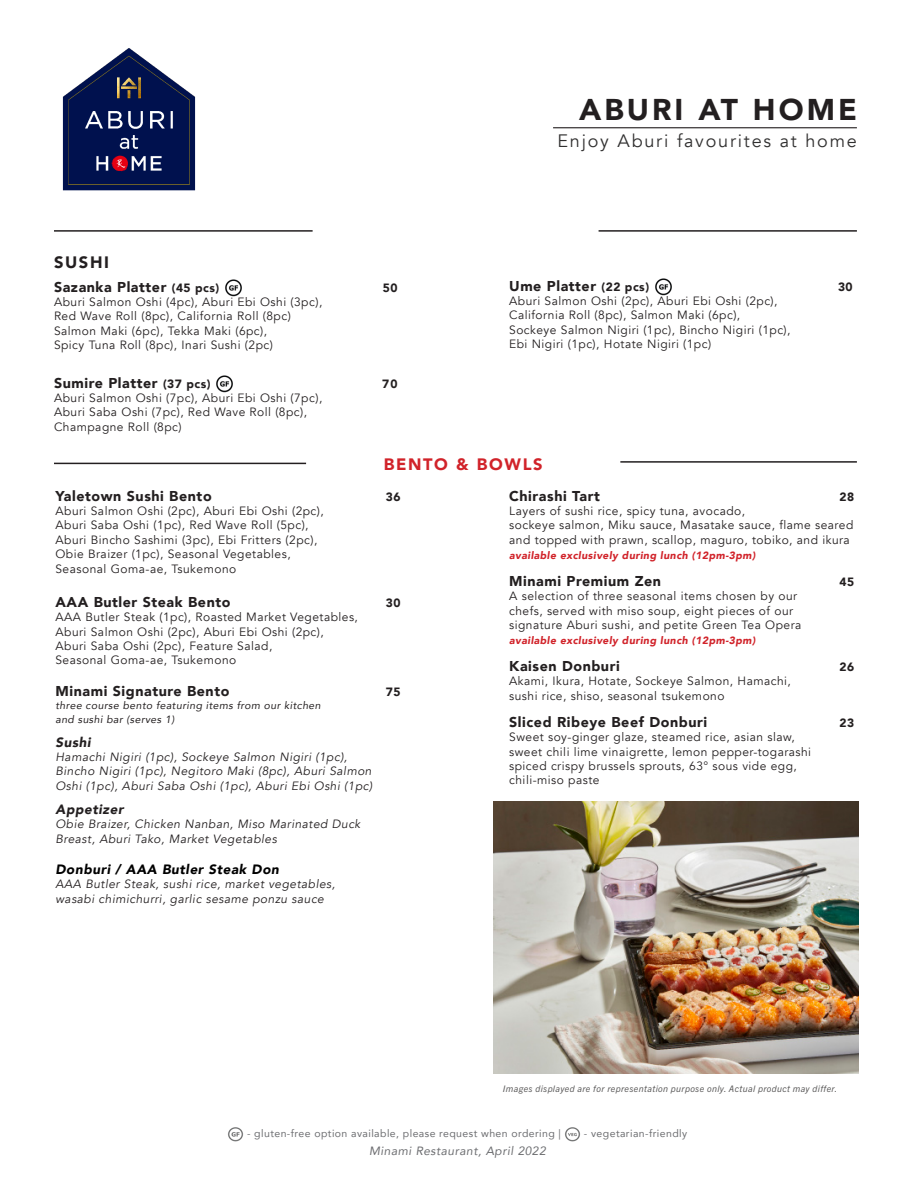
<style>
.page{position:relative;width:918px;height:1188px;background:#fff}
.page>*{position:absolute;margin:0;border:0;box-sizing:border-box;transform-origin:0 0}
.t1{font:900 30px "Avenir";letter-spacing:.1em;color:#231f20}
.t2{font:18px "Avenir";letter-spacing:.1em;color:#313030}
.Category_Name{font:900 16.5px "Avenir";letter-spacing:.1em;color:#d1232a}
.Category_Name-2{font:900 16.5px "Avenir";letter-spacing:.1em;color:#231f20}
.Bento__2{font:900 14.25px "Avenir";letter-spacing:.04em;color:#231f20}
.Category_Name-3{font:900 14.25px "Avenir";letter-spacing:.04em;color:#231f20}
.Menu_Item{font:italic 900 13.5px "Avenir";letter-spacing:.04em;color:#000}
.Menu_Item-2{font:italic 900 13.5px "Avenir";letter-spacing:.04em;color:#231f20}
.Menu_Item-3{font:12px/14.4px "Avenir";letter-spacing:.04em;color:#231f20}
.Item_Description{font:12px/14.4px "Avenir";letter-spacing:.04em;color:#231f20}
.Menu_Item-4{font:italic 12px/14.4px "Avenir";letter-spacing:.04em;color:#231f20}
.t3{font:italic 12px "Avenir";letter-spacing:.04em;color:#6c6d70}
.Bento__2-2{font:900 12px "Avenir";letter-spacing:.04em;color:#231f20}
.Category_Name-4{font:900 12px "Avenir";color:#231f20}
.Menu_Item-5{font:italic 900 10.5px "Avenir";letter-spacing:.04em;color:#d1232a}
.t4{font:10.5px "Avenir";letter-spacing:.04em;color:#6c6d70}
.Menu_Item-6{font:italic 10.5px "Avenir";letter-spacing:.04em;color:#231f20}
.Cat_Description{font:italic 9px "Trade Gothic Next LT Pro";letter-spacing:.04em;color:#5f5e5e}
.s1{font-size:12px}
</style>
<div class="page">
<img style="left:228px;top:1127px;width:15px;height:15px">
<img style="left:565px;top:1127px;width:15px;height:15px">
<hr style="left:599px;top:230px;width:258px;height:2px;background:#231f20">
<hr style="left:54px;top:230px;width:259px;height:2px;background:#231f20">
<img style="left:225px;top:279px;width:17px;height:17px">
<img style="left:216px;top:375px;width:17px;height:17px">
<img style="left:655px;top:278px;width:17px;height:17px">
<hr style="left:620px;top:461px;width:237px;height:2px;background:#231f20">
<hr style="left:54px;top:463px;width:252px;height:1px;background:#231f20">
<img style="left:494px;top:801px;width:364px;height:272px">
<hr style="left:553px;top:127px;width:304px;height:1px;background:#231f20">
<img style="left:62px;top:48px;width:134px;height:143px">
<p class="Category_Name-2" style="left:54px;top:248px;width:57px">SUSHI</p>
<p class="Category_Name-3" style="left:54px;top:275px;width:167px">Sazanka Platter <span class="s1">(45 pcs)</span></p>
<p class="Category_Name-4" style="left:383px;top:277px;width:16px">50</p>
<p class="Item_Description" style="left:54px;top:295px;width:270px">Aburi Salmon Oshi (4pc), Aburi Ebi Oshi (3pc),</p>
<p class="Item_Description" style="left:54px;top:309px;width:238px">Red Wave Roll (8pc), California Roll (8pc)</p>
<p class="Item_Description" style="left:54px;top:324px;width:215px">Salmon Maki (6pc), Tekka Maki (6pc),</p>
<p class="Item_Description" style="left:54px;top:338px;width:220px">Spicy Tuna Roll (8pc), Inari Sushi (2pc)</p>
<p class="Category_Name-3" style="left:54px;top:371px;width:158px">Sumire Platter <span class="s1">(37 pcs)</span></p>
<p class="Category_Name-4" style="left:382px;top:373px;width:17px">70</p>
<p class="Menu_Item-3" style="left:54px;top:391px;width:270px">Aburi Salmon Oshi (7pc), Aburi Ebi Oshi (7pc),</p>
<p class="Menu_Item-3" style="left:54px;top:405px;width:255px">Aburi Saba Oshi (7pc), Red Wave Roll (8pc),</p>
<p class="Menu_Item-3" style="left:54px;top:420px;width:129px">Champagne Roll (8pc)</p>
<p class="t1" style="left:579px;top:84px;width:279px">ABURI AT HOME</p>
<p class="t2" style="left:557px;top:130px;width:301px">Enjoy Aburi favourites at home</p>
<p class="Category_Name-3" style="left:509px;top:273px;width:141px">Ume Platter <span class="s1">(22 pcs)</span></p>
<p class="Category_Name-4" style="left:838px;top:276px;width:16px">30</p>
<p class="Menu_Item-3" style="left:509px;top:294px;width:270px">Aburi Salmon Oshi (2pc), Aburi Ebi Oshi (2pc),</p>
<p class="Menu_Item-3" style="left:509px;top:308px;width:283px">California Roll (8pc), Salmon Maki (6pc),<br>Sockeye Salmon Nigiri (1pc), Bincho Nigiri (1pc),<br>Ebi Nigiri (1pc), Hotate Nigiri (1pc)</p>
<p class="Category_Name" style="left:384px;top:450px;width:161px">BENTO &amp; BOWLS</p>
<p class="Bento__2" style="left:56px;top:483px;width:158px">Yaletown Sushi Bento</p>
<p class="Bento__2-2" style="left:386px;top:486px;width:16px">36</p>
<p class="Item_Description" style="left:56px;top:504px;width:270px">Aburi Salmon Oshi (2pc), Aburi Ebi Oshi (2pc),</p>
<p class="Item_Description" style="left:56px;top:518px;width:263px">Aburi Saba Oshi (1pc), Red Wave Roll (5pc), Aburi Bincho Sashimi (3pc), Ebi Fritters (2pc), Obie Braizer (1pc), Seasonal Vegetables, Seasonal Goma-ae, Tsukemono</p>
<p class="Bento__2" style="left:56px;top:590px;width:177px">AAA Butler Steak Bento</p>
<p class="Bento__2-2" style="left:386px;top:592px;width:16px">30</p>
<p class="Menu_Item-3" style="left:56px;top:610px;width:304px">AAA Butler Steak (1pc), Roasted Market Vegetables,</p>
<p class="Menu_Item-3" style="left:56px;top:625px;width:270px">Aburi Salmon Oshi (2pc), Aburi Ebi Oshi (2pc),<br>Aburi Saba Oshi (2pc), Feature Salad,<br>Seasonal Goma-ae, Tsukemono</p>
<p class="Bento__2" style="left:56px;top:678px;width:175px">Minami Signature Bento</p>
<p class="Bento__2-2" style="left:386px;top:681px;width:16px">75</p>
<p class="Menu_Item-6" style="left:56px;top:699px;width:267px">three course bento featuring items from our kitchen</p>
<p class="Menu_Item-6" style="left:56px;top:713px;width:120px">and sushi bar (serves 1)</p>
<p class="Menu_Item-2" style="left:56px;top:731px;width:37px">Sushi</p>
<p class="Menu_Item-4" style="left:56px;top:750px;width:318px">Hamachi Nigiri (1pc), Sockeye Salmon Nigiri (1pc),<br>Bincho Nigiri (1pc), Negitoro Maki (8pc), Aburi Salmon<br>Oshi (1pc), Aburi Saba Oshi (1pc), Aburi Ebi Oshi (1pc)</p>
<p class="Menu_Item-2" style="left:56px;top:798px;width:70px">Appetizer</p>
<p class="Menu_Item-4" style="left:56px;top:817px;width:306px">Obie Braizer, Chicken Nanban, Miso Marinated Duck<br>Breast, Aburi Tako, Market Vegetables</p>
<p class="Menu_Item" style="left:56px;top:858px;width:225px">Donburi / AAA Butler Steak Don</p>
<p class="Menu_Item-4" style="left:56px;top:877px;width:281px">AAA Butler Steak, sushi rice, market vegetables, wasabi chimichurri, garlic sesame ponzu sauce</p>
<p class="Bento__2" style="left:509px;top:483px;width:92px">Chirashi Tart</p>
<p class="Bento__2-2" style="left:840px;top:486px;width:16px">28</p>
<p class="Menu_Item-3" style="left:509px;top:504px;width:237px">Layers of sushi rice, spicy tuna, avocado,</p>
<p class="Menu_Item-3" style="left:509px;top:518px;width:346px">sockeye salmon, Miku sauce, Masatake sauce, flame seared and topped with prawn, scallop, maguro, tobiko, and ikura</p>
<p class="Menu_Item-5" style="left:509px;top:547px;width:248px">available exclusively during lunch (12pm-3pm)</p>
<p class="Bento__2" style="left:509px;top:569px;width:153px">Minami Premium Zen</p>
<p class="Bento__2-2" style="left:840px;top:571px;width:16px">45</p>
<p class="Menu_Item-3" style="left:509px;top:589px;width:294px">A selection of three seasonal items chosen by our chefs, served with miso soup, eight pieces of our signature Aburi sushi, and petite Green Tea Opera</p>
<p class="Menu_Item-5" style="left:509px;top:632px;width:248px">available exclusively during lunch (12pm-3pm)</p>
<p class="Bento__2" style="left:509px;top:654px;width:112px">Kaisen Donburi</p>
<p class="Bento__2-2" style="left:840px;top:657px;width:16px">26</p>
<p class="Menu_Item-3" style="left:509px;top:674px;width:283px">Akami, Ikura, Hotate, Sockeye Salmon, Hamachi,</p>
<p class="Menu_Item-3" style="left:509px;top:689px;width:217px">sushi rice, shiso, seasonal tsukemono</p>
<p class="Bento__2" style="left:509px;top:710px;width:199px">Sliced Ribeye Beef Donburi</p>
<p class="Bento__2-2" style="left:840px;top:712px;width:16px">23</p>
<p class="Menu_Item-3" style="left:509px;top:730px;width:287px">Sweet soy-ginger glaze, steamed rice, asian slaw,</p>
<p class="Menu_Item-3" style="left:509px;top:745px;width:303px">sweet chili lime vinaigrette, lemon pepper-togarashi spiced crispy brussels sprouts, 63° sous vide egg, chili-miso paste</p>
<p class="Cat_Description" style="left:503px;top:1083px;width:336px">Images displayed are for representation purpose only. Actual product may differ.</p>
<p class="t4" style="left:247px;top:1125px;width:315px">- gluten-free option available, please request when ordering |</p>
<p class="t4" style="left:584px;top:1125px;width:105px">- vegetarian-friendly</p>
<p class="t3" style="left:369px;top:1144px;width:178px">Minami Restaurant, April 2022</p>
</div>
